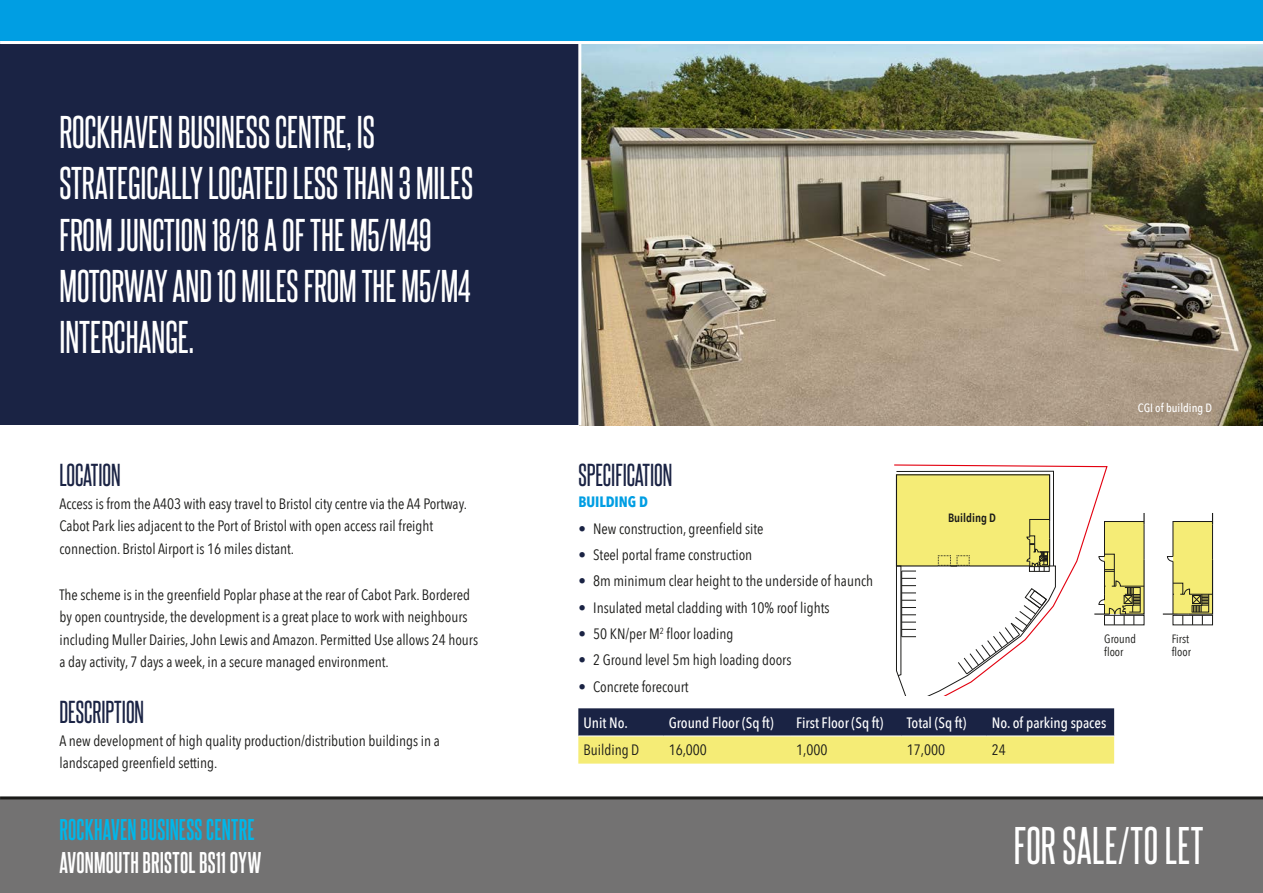
<style>
.page{position:relative;width:1263px;height:893px;background:#fff}
.page>*{position:absolute;margin:0;border:0;box-sizing:border-box;transform-origin:0 0}
.t1{font:45px "Steelfish Rg";letter-spacing:.01em;color:#fff}
.t2{font:39px/51px "Steelfish Rg";color:#fff}
.t3{font:27px "Steelfish Rg";color:#1a2344}
.t4{font:700 25.5px "Steelfish Rg";letter-spacing:.01em;color:#00b7ea}
.t5{font:700 25.5px "Steelfish Rg";letter-spacing:.01em;color:#fff}
.t6{font:15px/22.5px "Avenir Next Condensed";color:#1a1a18}
.t7{font:500 15px "Avenir Next Condensed";color:#fff}
.t8{font:700 15px "Avenir Next Condensed";color:#009ee3}
.t9{font:12px/13.5px "Avenir Next Condensed";color:#1a1a18}
.t10{font:500 12px "Avenir Next Condensed";color:#fff}
.t11{font:600 12px "Avenir Next Condensed";color:#1a1a18}
.s1{color:#1a2344}
</style>
<div class="page">
<div style="left:0;top:799px;width:1263px;height:94px;background:#737272"></div>
<hr style="left:0;top:796px;width:1263px;height:3px;background:#1a1a18">
<div style="left:0;top:0;width:1263px;height:43px;background:#009ee3"></div>
<div style="left:0;top:43px;width:578px;height:382px;background:#1a2344"></div>
<img style="left:581px;top:44px;width:682px;height:381px">
<svg style="left:894px;top:464px;width:214px;height:162px"></svg>
<svg style="left:1094px;top:513px;width:51px;height:112px"></svg>
<svg style="left:1163px;top:513px;width:51px;height:112px"></svg>
<svg style="left:895px;top:471px;width:161px;height:224px"></svg>
<svg style="left:578px;top:708px;width:536px;height:56px;background:#898960"></svg>
<hr style="left:578px;top:736px;width:85px;height:1px;background:#fff">
<hr style="left:663px;top:736px;width:128px;height:1px;background:#fff">
<hr style="left:791px;top:736px;width:110px;height:1px;background:#fff">
<hr style="left:901px;top:736px;width:85px;height:1px;background:#fff">
<hr style="left:986px;top:736px;width:128px;height:1px;background:#fff">
<hr style="left:0;top:41px;width:1263px;height:3px;background:#fff">
<h2 class="t2" style="left:60px;top:104px;width:415px">ROCKHAVEN BUSINESS CENTRE, IS<br>STRATEGICALLY LOCATED LESS THAN 3 MILES<br>FROM JUNCTION 18/18 A OF THE M5/M49<br>MOTORWAY AND 10 MILES FROM THE M5/M4<br>INTERCHANGE.</h2>
<h3 class="t3" style="left:60px;top:456px;width:63px">LOCATION</h3>
<p class="t6" style="left:60px;top:492px;width:409px">Access is from the A403 with easy travel to Bristol city centre via the A4 Portway.<br>Cabot Park lies adjacent to the Port of Bristol with open access rail freight connection. Bristol Airport is 16 miles distant.</p>
<p class="t6" style="left:60px;top:583px;width:420px">The scheme is in the greenfield Poplar phase at the rear of Cabot Park. Bordered by open countryside, the development is a great place to work with neighbours including Muller Dairies, John Lewis and Amazon. Permitted Use allows 24 hours a day activity, 7 days a week, in a secure managed environment.</p>
<h3 class="t3" style="left:60px;top:693px;width:86px">DESCRIPTION</h3>
<p class="t6" style="left:60px;top:728px;width:382px">A new development of high quality production/distribution buildings in a landscaped greenfield setting.</p>
<h3 class="t4" style="left:60px;top:811px;width:197px">ROCKHAVEN BUSINESS CENTRE</h3>
<h3 class="t5" style="left:60px;top:844px;width:203px">AVONMOUTH BRISTOL BS11 0YW</h3>
<p class="t10" style="left:1138px;top:401px;width:76px">CGI of building D</p>
<h3 class="t3" style="left:578px;top:456px;width:96px">SPECIFICATION</h3>
<p class="t8" style="left:578px;top:493px;width:71px">BUILDING D</p>
<p class="t6" style="left:578px;top:517px;width:187px"><span class="s1">•</span> New construction, greenfield site</p>
<p class="t6" style="left:578px;top:543px;width:175px"><span class="s1">•</span> Steel portal frame construction</p>
<p class="t6" style="left:578px;top:569px;width:296px"><span class="s1">•</span> 8m minimum clear height to the underside of haunch</p>
<p class="t6" style="left:578px;top:595px;width:253px"><span class="s1">•</span> Insulated metal cladding with 10% roof lights</p>
<p class="t6" style="left:578px;top:622px;width:156px"><span class="s1">•</span> 50 KN/per M<sup>2</sup> floor loading</p>
<p class="t6" style="left:578px;top:648px;width:215px"><span class="s1">•</span> 2 Ground level 5m high loading doors</p>
<p class="t6" style="left:578px;top:674px;width:112px"><span class="s1">•</span> Concrete forecourt</p>
<p class="t7" style="left:584px;top:713px;width:46px">Unit No.</p>
<p class="t7" style="left:669px;top:713px;width:106px">Ground Floor (Sq ft)</p>
<p class="t7" style="left:796px;top:713px;width:88px">First Floor (Sq ft)</p>
<p class="t7" style="left:907px;top:713px;width:61px">Total (Sq ft)</p>
<p class="t7" style="left:992px;top:713px;width:116px">No. of parking spaces</p>
<p class="t6" style="left:584px;top:738px;width:57px">Building D</p>
<p class="t6" style="left:669px;top:738px;width:40px">16,000</p>
<p class="t6" style="left:796px;top:738px;width:33px">1,000</p>
<p class="t6" style="left:907px;top:738px;width:40px">17,000</p>
<p class="t6" style="left:992px;top:738px;width:16px">24</p>
<p class="t11" style="left:948px;top:507px;width:49px">Building D</p>
<p class="t9" style="left:1104px;top:631px;width:33px">Ground floor</p>
<p class="t9" style="left:1172px;top:631px;width:21px">First floor</p>
<h1 class="t1" style="left:1014px;top:814px;width:191px">FOR SALE/TO LET</h1>
</div>
